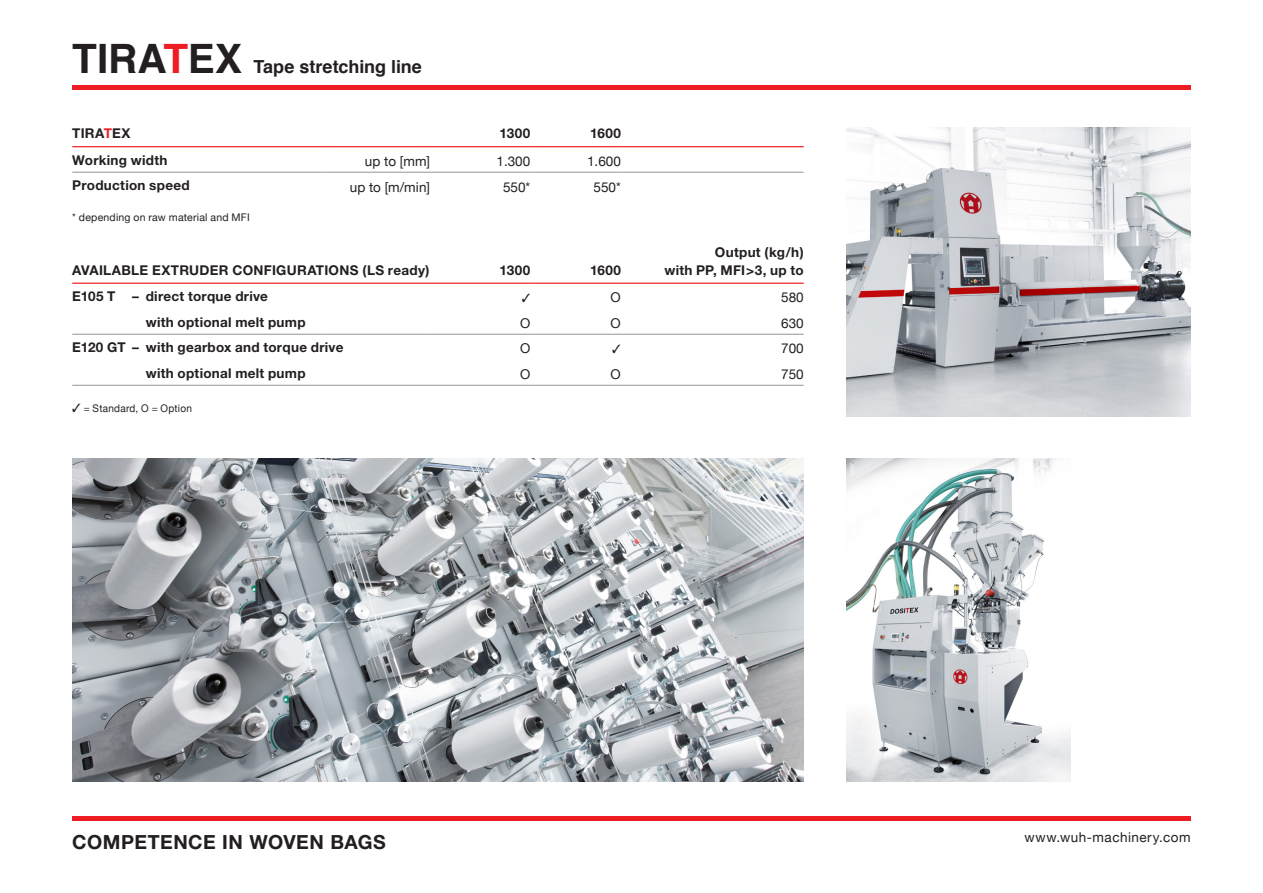
<style>
.page{position:relative;width:1263px;height:893px;background:#fff}
.page>*{position:absolute;margin:0;border:0;box-sizing:border-box;transform-origin:0 0}
.t1{font:700 40.5px "Helvetica";color:#231f20}
.t2{font:700 19.5px "Helvetica Neue";letter-spacing:.025em;color:#231f20}
.t3{font:700 18px "Helvetica";color:#231f20}
.t4{font:700 13.5px/18.1px "Helvetica Neue";letter-spacing:.02em;color:#231f20;text-align:right}
.t5{font:13.5px "Helvetica Neue";letter-spacing:.01em;color:#231f20}
.t6{font:13.5px "Helvetica Neue";letter-spacing:.035em;color:#231f20}
.t7{font:10.5px "Helvetica Neue";letter-spacing:.02em;color:#231f20}
.t8{font:10.5px "Helvetica Neue";letter-spacing:.02em;color:#231f20;scale:.95 1}
.s1{color:#ee1d23}
</style>
<div class="page">
<div style="left:72px;top:816px;width:1119px;height:5px;background:#ee1d23"></div>
<hr style="left:72px;top:85px;width:1119px;height:4px;background:#ee1d23">
<img style="left:72px;top:458px;width:732px;height:323px">
<img style="left:846px;top:458px;width:224px;height:323px">
<img style="left:846px;top:128px;width:345px;height:289px">
<hr style="left:72px;top:172px;width:249px;height:1px;background:#939598">
<hr style="left:321px;top:172px;width:109px;height:1px;background:#939598">
<hr style="left:430px;top:172px;width:100px;height:1px;background:#939598">
<hr style="left:530px;top:172px;width:91px;height:1px;background:#939598">
<hr style="left:621px;top:172px;width:183px;height:1px;background:#939598">
<hr style="left:72px;top:385px;width:249px;height:1px;background:#939598">
<hr style="left:321px;top:385px;width:109px;height:1px;background:#939598">
<hr style="left:430px;top:385px;width:100px;height:1px;background:#939598">
<hr style="left:530px;top:385px;width:91px;height:1px;background:#939598">
<hr style="left:621px;top:385px;width:183px;height:1px;background:#939598">
<hr style="left:72px;top:146px;width:249px;height:1px;background:#ee1d23">
<hr style="left:321px;top:146px;width:109px;height:1px;background:#ee1d23">
<hr style="left:430px;top:146px;width:100px;height:1px;background:#ee1d23">
<hr style="left:530px;top:146px;width:91px;height:1px;background:#ee1d23">
<hr style="left:621px;top:146px;width:183px;height:1px;background:#ee1d23">
<hr style="left:72px;top:283px;width:249px;height:1px;background:#ee1d23">
<hr style="left:321px;top:283px;width:109px;height:1px;background:#ee1d23">
<hr style="left:430px;top:283px;width:100px;height:1px;background:#ee1d23">
<hr style="left:530px;top:283px;width:91px;height:1px;background:#ee1d23">
<hr style="left:621px;top:283px;width:183px;height:1px;background:#ee1d23">
<hr style="left:72px;top:334px;width:249px;height:1px;background:#939598">
<hr style="left:321px;top:334px;width:109px;height:1px;background:#939598">
<hr style="left:430px;top:334px;width:100px;height:1px;background:#939598">
<hr style="left:530px;top:334px;width:91px;height:1px;background:#939598">
<hr style="left:621px;top:334px;width:183px;height:1px;background:#939598">
<h1 class="t1" style="left:72px;top:26px;width:172px">TIRA<span class="s1">T</span>EX</h1>
<h3 class="t3" style="left:254px;top:52px;width:170px">Tape stretching line</h3>
<p class="t4" style="left:72px;top:124px;width:60px">TIRA<span class="s1">T</span>EX</p>
<p class="t4" style="left:500px;top:124px;width:32px">1300</p>
<p class="t4" style="left:590px;top:124px;width:32px">1600</p>
<p class="t4" style="left:72px;top:151px;width:97px">Working width</p>
<p class="t5" style="left:365px;top:152px;width:67px">up to [mm]</p>
<p class="t5" style="left:496px;top:152px;width:35px">1.300</p>
<p class="t5" style="left:587px;top:152px;width:35px">1.600</p>
<p class="t4" style="left:72px;top:176px;width:119px">Production speed</p>
<p class="t5" style="left:350px;top:177px;width:82px">up to [m/min]</p>
<p class="t5" style="left:503px;top:177px;width:29px">550*</p>
<p class="t5" style="left:594px;top:177px;width:29px">550*</p>
<p class="t7" style="left:72px;top:210px;width:179px">* depending on raw material and MFI</p>
<p class="t4" style="left:72px;top:260px;width:359px">AVAILABLE EXTRUDER CONFIGURATIONS (LS ready)</p>
<p class="t4" style="left:500px;top:260px;width:32px">1300</p>
<p class="t4" style="left:590px;top:260px;width:32px">1600</p>
<p class="t4" style="left:664px;top:242px;width:141px">Output (kg/h)<br>with PP, MFI&gt;3, up to</p>
<p class="t4" style="left:72px;top:287px;width:197px">E105 T – direct torque drive</p>
<p class="t5" style="left:611px;top:288px;width:12px">O</p>
<p class="t5" style="left:781px;top:288px;width:24px">580</p>
<p class="t4" style="left:146px;top:313px;width:161px">with optional melt pump</p>
<p class="t5" style="left:520px;top:313px;width:12px">O</p>
<p class="t5" style="left:611px;top:313px;width:12px">O</p>
<p class="t5" style="left:781px;top:313px;width:24px">630</p>
<p class="t4" style="left:72px;top:338px;width:273px">E120 GT – with gearbox and torque drive</p>
<p class="t5" style="left:520px;top:339px;width:12px">O</p>
<p class="t5" style="left:781px;top:339px;width:24px">700</p>
<p class="t4" style="left:146px;top:364px;width:161px">with optional melt pump</p>
<p class="t5" style="left:520px;top:364px;width:12px">O</p>
<p class="t5" style="left:611px;top:364px;width:12px">O</p>
<p class="t5" style="left:781px;top:364px;width:24px">750</p>
<p class="t8" style="left:72px;top:401px;width:127px">✓ = Standard, O = Option</p>
<h2 class="t2" style="left:72px;top:830px;width:315px">COMPETENCE IN WOVEN BAGS</h2>
<p class="t6" style="left:1024px;top:827px;width:168px">www.wuh-machinery.com</p>
</div>
